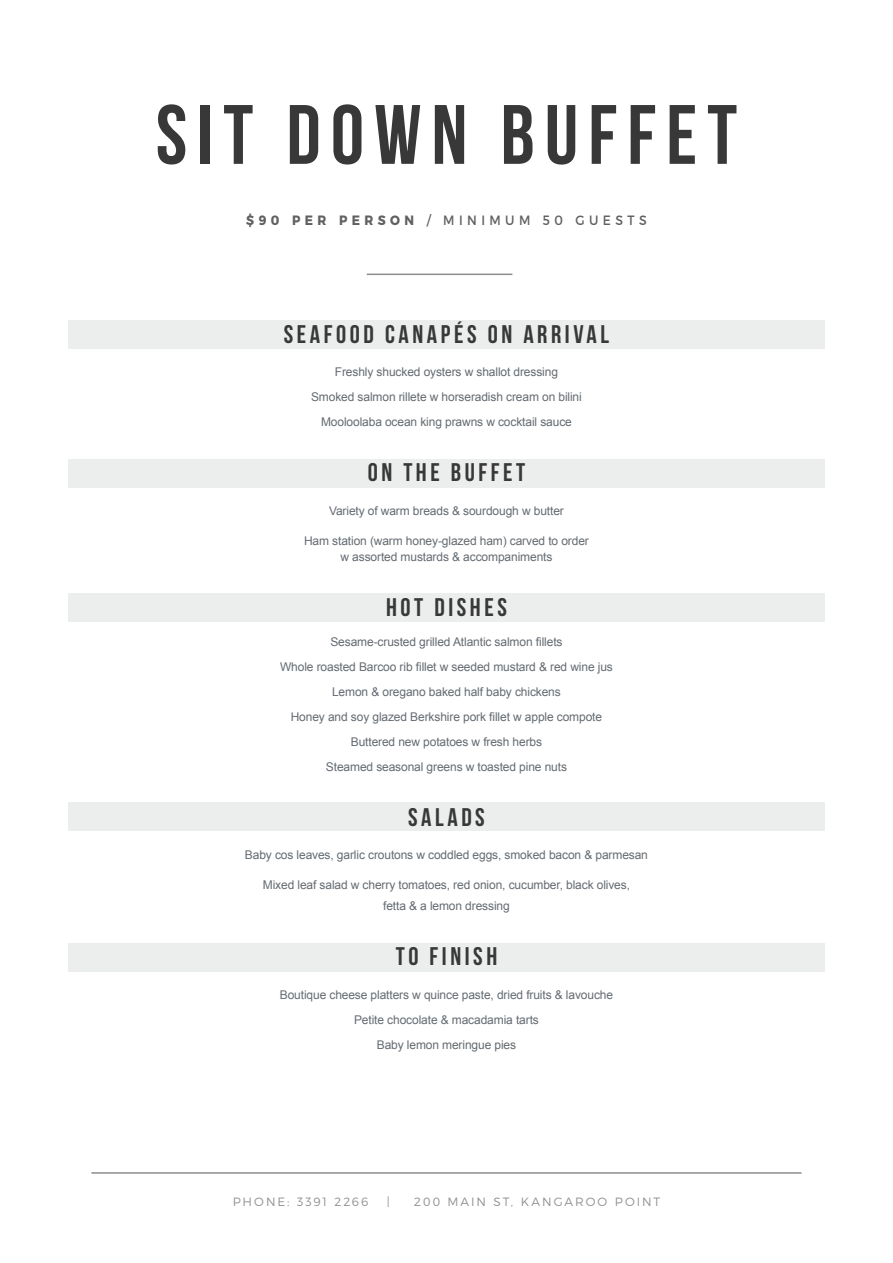
<style>
.page{position:relative;width:893px;height:1263px;background:#fff}
.page>*{position:absolute;margin:0;border:0;box-sizing:border-box;transform-origin:0 0}
.t1{font:700 84px "Bebas Neue";letter-spacing:.12em;color:#383838}
.t2{font:700 25.5px "Bebas Neue";letter-spacing:.14em;color:#383838}
.t3{font:13.5px "Montserrat";letter-spacing:.36em;color:#615f61;scale:.91 1}
.t4{font:12px/25px "Arial";letter-spacing:-.01em;color:#646b71;text-align:center}
.t5{font:300 12px "Montserrat";letter-spacing:.165em;color:#615f61}
.s1{font-weight:700}
</style>
<div class="page">
<div style="left:68px;top:943px;width:757px;height:28px;background:#eceded"></div>
<div style="left:68px;top:803px;width:757px;height:28px;background:#eceded"></div>
<div style="left:68px;top:593px;width:757px;height:28px;background:#eceded"></div>
<div style="left:68px;top:459px;width:757px;height:28px;background:#eceded"></div>
<div style="left:68px;top:320px;width:757px;height:28px;background:#eceded"></div>
<hr style="left:91px;top:1172px;width:710px;height:2px;background:#8d8d91">
<hr style="left:367px;top:274px;width:145px;height:1px;background:#8d8d91">
<h1 class="t1" style="left:156px;top:89px;width:583px">SIT DOWN BUFFET</h1>
<p class="t3" style="left:246px;top:209px;width:441px"><span class="s1">$90 PER PERSON</span> / MINIMUM 50 GUESTS</p>
<h2 class="t2" style="left:284px;top:320px;width:327px">SEAFOOD CANAPÉS ON ARRIVAL</h2>
<p class="t4" style="left:311px;top:360px;width:272px">Freshly shucked oysters w shallot dressing<br>Smoked salmon rillete w horseradish cream on bilini<br>Mooloolaba ocean king prawns w cocktail sauce</p>
<h2 class="t2" style="left:368px;top:459px;width:159px">ON THE BUFFET</h2>
<p class="t4" style="left:329px;top:499px;width:236px">Variety of warm breads &amp; sourdough w butter</p>
<p class="t4" style="left:304px;top:532px;width:286px;line-height:16.5px">Ham station (warm honey-glazed ham) carved to order w assorted mustards &amp; accompaniments</p>
<h2 class="t2" style="left:386px;top:593px;width:122px">HOT DISHES</h2>
<p class="t4" style="left:280px;top:629px;width:334px">Sesame-crusted grilled Atlantic salmon fillets<br>Whole roasted Barcoo rib fillet w seeded mustard &amp; red wine jus Lemon &amp; oregano baked half baby chickens<br>Honey and soy glazed Berkshire pork fillet w apple compote Buttered new potatoes w fresh herbs<br>Steamed seasonal greens w toasted pine nuts</p>
<h2 class="t2" style="left:408px;top:803px;width:78px">SALADS</h2>
<p class="t4" style="left:245px;top:843px;width:404px">Baby cos leaves, garlic croutons w coddled eggs, smoked bacon &amp; parmesan</p>
<p class="t4" style="left:263px;top:874px;width:369px;line-height:21px">Mixed leaf salad w cherry tomatoes, red onion, cucumber, black olives, fetta &amp; a lemon dressing</p>
<h2 class="t2" style="left:396px;top:942px;width:103px">TO FINISH</h2>
<p class="t4" style="left:280px;top:982px;width:335px">Boutique cheese platters w quince paste, dried fruits &amp; lavouche<br>Petite chocolate &amp; macadamia tarts<br>Baby lemon meringue pies</p>
<p class="t5" style="left:233px;top:1192px;width:137px">PHONE: 3391 2266</p>
<p class="t5" style="left:387px;top:1192px;width:4px">|</p>
<p class="t5" style="left:414px;top:1192px;width:248px">200 MAIN ST, KANGAROO POINT</p>
</div>
